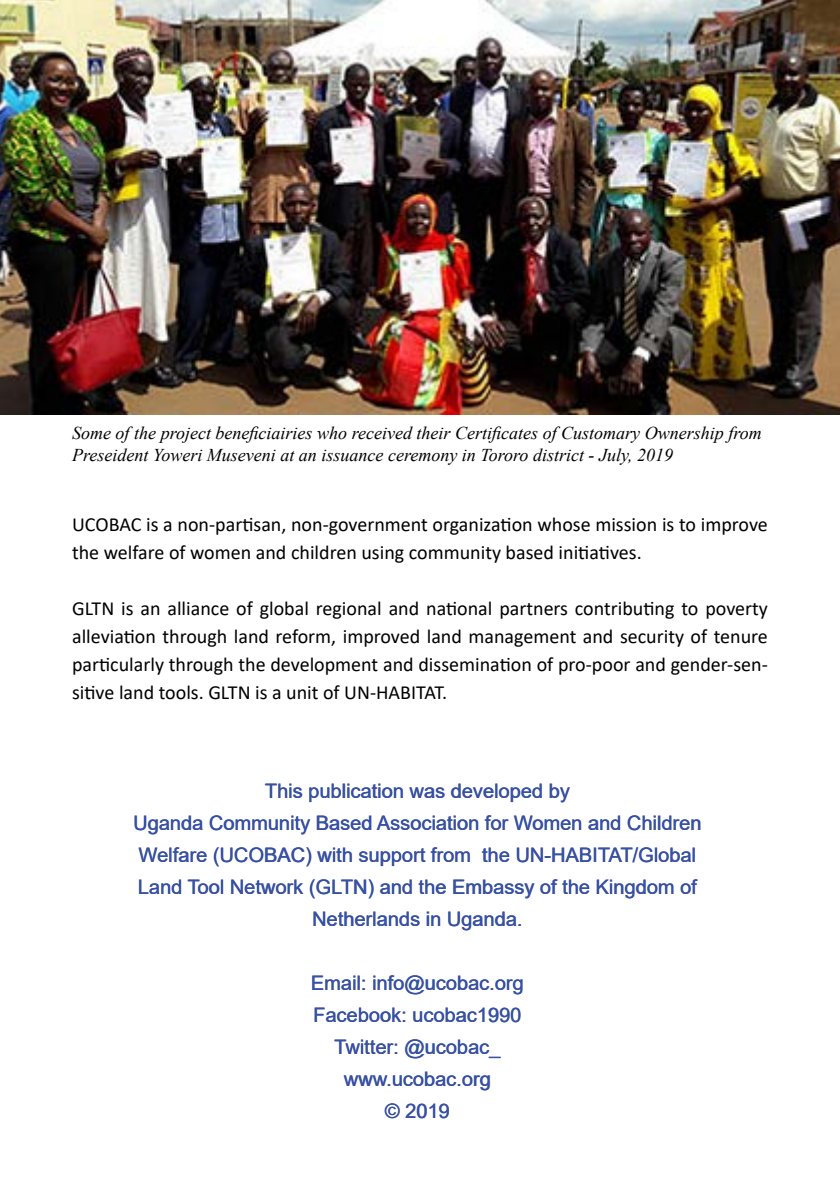
<style>
.page{position:relative;width:840px;height:1191px;background:#fff}
.page>*{position:absolute;margin:0;border:0;box-sizing:border-box;transform-origin:0 0}
.t1{font:20px/28px "Calibri";color:#000}
.t2{font:20px/32px "Arial";color:#3851a3;text-align:center}
.t3{font:italic 18px/21.6px "Times New Roman";color:#000}
</style>
<div class="page">
<img style="left:0;top:0;width:839px;height:414px">
<p class="t3" style="left:72px;top:422px;width:690px">Some of the project beneficiairies who received their Certificates of Customary Ownership from<br>Preseident Yoweri Museveni at an issuance ceremony in Tororo district - July, 2019</p>
<p class="t1" style="left:72px;top:510px;width:697px">UCOBAC is a non-partisan, non-government organization whose mission is to improve the welfare of women and children using community based initiatives.</p>
<p class="t1" style="left:72px;top:594px;width:697px;text-align:justify">GLTN is an alliance of global regional and national partners contributing to poverty alleviation through land reform, improved land management and security of tenure particularly through the development and dissemination of pro-poor and gender-sen&shy;sitive land tools. GLTN is a unit of UN-HABITAT.</p>
<p class="t2" style="left:133px;top:774px;width:569px">This publication was developed by<br>Uganda Community Based Association for Women and Children Welfare (UCOBAC) with support from the UN-HABITAT/Global Land Tool Network (GLTN) and the Embassy of the Kingdom of Netherlands in Uganda.</p>
<p class="t2" style="left:311px;top:966px;width:214px">Email: info@ucobac.org<br>Facebook: ucobac1990<br>Twitter: @ucobac_ www.ucobac.org<br>© 2019</p>
</div>
